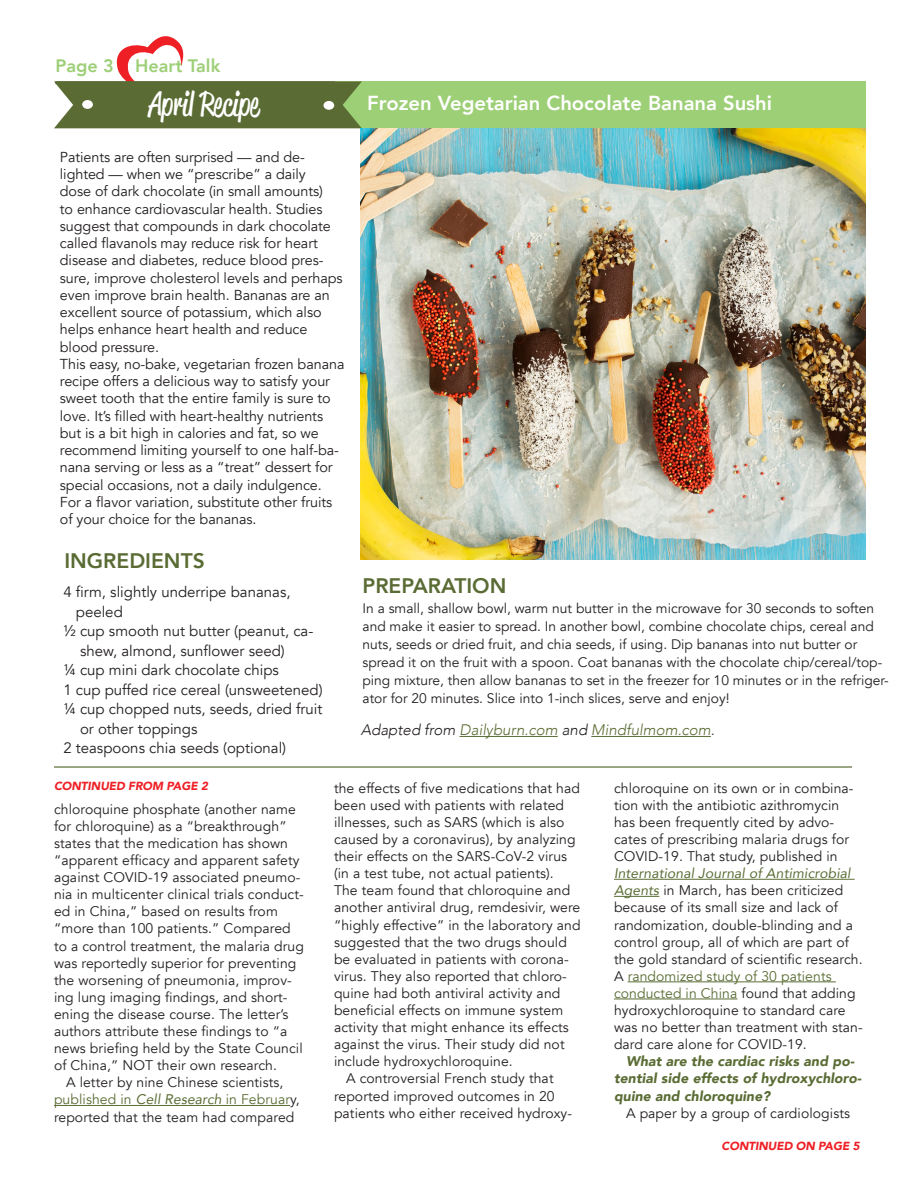
<style>
.page{position:relative;width:918px;height:1188px;background:#fff}
.page>*{position:absolute;margin:0;border:0;box-sizing:border-box;transform-origin:0 0}
.t1{font:33px "Reklame Script";color:#fff}
.t2{font:800 21px "Avenir";color:#5a6c34}
.t3{font:800 20.25px "Avenir";color:#fff}
.t4{font:800 18px "Avenir";color:#9dcf77}
.t5{font:italic 300 15.15px "Avenir";color:#5a6c34}
.t6{font:15px/19.5px "Avenir";color:#231f20}
.t7{font:14.4px/17.2px "Avenir";letter-spacing:-.005em;color:#231f20}
.t8{font:13.95px/17.1px "Avenir";letter-spacing:.01em;color:#231f20}
.t9{font:italic 900 13.95px/17.1px "Avenir";letter-spacing:.01em;color:#5a6c34}
.t10{font:13.8px/18px "Avenir";color:#231f20}
.t11{font:italic 900 11.7px "Avenir";letter-spacing:-.01em;color:#ee2026}
.s1{color:#5a6c34}
.s2{font-style:italic;color:#5a6c34}
.s3{color:#231f20}
</style>
<div class="page">
<div style="left:335px;top:81px;width:531px;height:47px;background:#9dcf77"></div>
<svg style="left:54px;top:36px;width:308px;height:92px"></svg>
<img style="left:361px;top:128px;width:505px;height:431px">
<hr style="left:460px;top:736px;width:98px;height:1px;background:#5a6c34">
<hr style="left:591px;top:736px;width:120px;height:1px;background:#5a6c34">
<hr style="left:54px;top:1105px;width:236px;height:1px;background:#5a6c34">
<hr style="left:614px;top:879px;width:241px;height:1px;background:#5a6c34">
<hr style="left:614px;top:896px;width:45px;height:1px;background:#5a6c34">
<hr style="left:628px;top:982px;width:208px;height:1px;background:#5a6c34">
<hr style="left:614px;top:999px;width:123px;height:1px;background:#5a6c34">
<hr style="left:54px;top:766px;width:798px;height:2px;background:#5a6c34">
<p class="t4" style="left:56px;top:52px;width:166px">Page 3 Heart Talk</p>
<p class="t1" style="left:149px;top:81px;width:112px">April Recipe</p>
<p class="t3" style="left:367px;top:87px;width:406px">Frozen Vegetarian Chocolate Banana Sushi</p>
<p class="t7" style="left:60px;top:148px;width:284px">Patients are often surprised — and de&shy;lighted — when we “prescribe” a daily<br>dose of dark chocolate (in small amounts)<br>to enhance cardiovascular health. Studies suggest that compounds in dark chocolate called flavanols may reduce risk for heart disease and diabetes, reduce blood pres&shy;sure, improve cholesterol levels and perhaps even improve brain health. Bananas are an excellent source of potassium, which also helps enhance heart health and reduce blood pressure.</p>
<p class="t7" style="left:60px;top:355px;width:286px">This easy, no-bake, vegetarian frozen banana recipe offers a delicious way to satisfy your sweet tooth that the entire family is sure to love. It’s filled with heart-healthy nutrients but is a bit high in calories and fat, so we recommend limiting yourself to one half-ba&shy;nana serving or less as a “treat” dessert for special occasions, not a daily indulgence.<br>For a flavor variation, substitute other fruits of your choice for the bananas.</p>
<p class="t2" style="left:64px;top:544px;width:142px">INGREDIENTS</p>
<p class="t6" style="left:76px;top:583px;width:216px;text-indent:-13px">4 firm, slightly underripe bananas, peeled</p>
<p class="t6" style="left:80px;top:622px;width:235px;text-indent:-17px">½ cup smooth nut butter (peanut, ca&shy;shew, almond, sunflower seed)</p>
<p class="t6" style="left:63px;top:661px;width:217px">¼ cup mini dark chocolate chips</p>
<p class="t6" style="left:63px;top:680px;width:261px">1 cup puffed rice cereal (unsweetened)</p>
<p class="t6" style="left:80px;top:700px;width:244px;text-indent:-17px">¼ cup chopped nuts, seeds, dried fruit or other toppings</p>
<p class="t6" style="left:63px;top:739px;width:224px">2 teaspoons chia seeds (optional)</p>
<p class="t11" style="left:54px;top:777px;width:156px">CONTINUED FROM PAGE 2</p>
<p class="t8" style="left:54px;top:801px;width:252px">chloroquine phosphate (another name for chloroquine) as a “breakthrough” states that the medication has shown “apparent efficacy and apparent safety against COVID-19 associated pneumo&shy;nia in multicenter clinical trials conduct&shy;ed in China,” based on results from “more than 100 patients.” Compared to a control treatment, the malaria drug was reportedly superior for preventing the worsening of pneumonia, improv&shy;ing lung imaging findings, and short&shy;ening the disease course. The letter’s authors attribute these findings to “a news briefing held by the State Council of China,” NOT their own research.</p>
<p class="t8" style="left:54px;top:1074px;width:247px;text-align:center">A letter by nine Chinese scientists, <span class="s1">published in</span> <span class="s2">Cell Research</span> <span class="s1">in Februar</span>y, reported that the team had compared</p>
<p class="t2" style="left:363px;top:569px;width:145px">PREPARATION</p>
<p class="t10" style="left:363px;top:600px;width:528px">In a small, shallow bowl, warm nut butter in the microwave for 30 seconds to soften and make it easier to spread. In another bowl, combine chocolate chips, cereal and nuts, seeds or dried fruit, and chia seeds, if using. Dip bananas into nut butter or spread it on the fruit with a spoon. Coat bananas with the chocolate chip/cereal/top&shy;ping mixture, then allow bananas to set in the freezer for 10 minutes or in the refriger&shy;ator for 20 minutes. Slice into 1-inch slices, serve and enjoy!</p>
<p class="t5" style="left:361px;top:721px;width:356px"><span class="s3">Adapted from</span> Dailyburn.com <span class="s3">and</span> Mindfulmom.com<span class="s3">.</span></p>
<p class="t8" style="left:334px;top:780px;width:248px">the effects of five medications that had been used with patients with related illnesses, such as SARS (which is also caused by a coronavirus), by analyzing their effects on the SARS-CoV-2 virus (in a test tube, not actual patients).<br>The team found that chloroquine and another antiviral drug, remdesivir, were “highly effective” in the laboratory and suggested that the two drugs should be evaluated in patients with corona&shy;virus. They also reported that chloro&shy;quine had both antiviral activity and beneficial effects on immune system activity that might enhance its effects against the virus. Their study did not include hydroxychloroquine.</p>
<p class="t8" style="left:334px;top:1070px;width:240px;text-indent:12px">A controversial French study that reported improved outcomes in 20 patients who either received hydroxy-</p>
<p class="t8" style="left:614px;top:780px;width:250px">chloroquine on its own or in combina&shy;tion with the antibiotic azithromycin has been frequently cited by advo&shy;cates of prescribing malaria drugs for COVID-19. That study, published in <span class="s2">International Journal of Antimicrobial Agents</span> in March, has been criticized because of its small size and lack of randomization, double-blinding and a control group, all of which are part of the gold standard of scientific research.<br>A <span class="s1">randomized study of 30 patients conducted in China</span> found that adding hydroxychloroquine to standard care was no better than treatment with stan&shy;dard care alone for COVID-19.</p>
<p class="t9" style="left:614px;top:1053px;width:249px;text-indent:12px">What are the cardiac risks and po&shy;tential side effects of hydroxychloro&shy;quine and chloroquine?</p>
<p class="t8" style="left:626px;top:1105px;width:226px">A paper by a group of cardiologists</p>
<p class="t11" style="left:722px;top:1136px;width:140px">CONTINUED ON PAGE 5</p>
</div>
